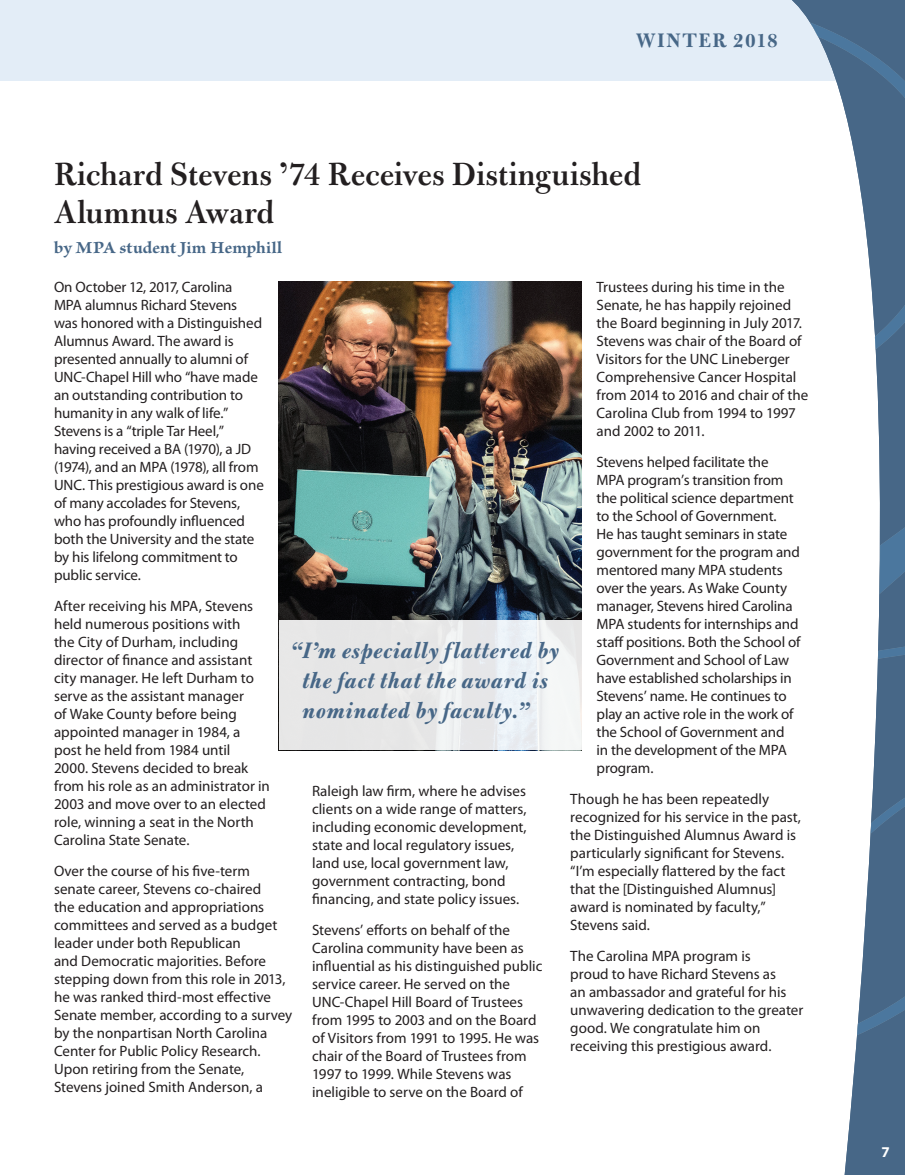
<style>
.page{position:relative;width:905px;height:1175px;background:#fff}
.page>*{position:absolute;margin:0;border:0;box-sizing:border-box;transform-origin:0 0}
.t1{font:600 34.5px/37.5px "Bulmer MT Std";color:#231f20}
.t2{font:italic 700 24px/30px "Bulmer MT Std";letter-spacing:.02em;color:#476787}
.t3{font:700 21px "Bulmer MT Std";letter-spacing:.065em;color:#476787}
.t4{font:700 18px "Brioso Pro";letter-spacing:.005em;color:#476787}
.t5{font:15px/18px "Myriad Pro";letter-spacing:-.005em;color:#231f20}
.t6{font:700 15px "Myriad Pro";color:#fff}
</style>
<div class="page">
<div style="left:0;top:0;width:904px;height:81px;background:#e3edf7"></div>
<svg style="left:844px;top:1152px;width:60px;height:22px"></svg>
<svg style="left:792px;top:0;width:112px;height:1152px"></svg>
<img style="left:279px;top:281px;width:302px;height:339px">
<div style="left:279px;top:620px;width:304px;height:130px;background:linear-gradient(to right,#e4e3e3,#eff2f4)"></div>
<h3 class="t3" style="left:636px;top:29px;width:143px">WINTER 2018</h3>
<h1 class="t1" style="left:54px;top:156px;width:588px">Richard Stevens ’74 Receives Distinguished<br>Alumnus Award</h1>
<p class="t4" style="left:54px;top:238px;width:230px">by MPA student Jim Hemphill</p>
<p class="t5" style="left:54px;top:278px;width:211px">On October 12, 2017, Carolina<br>MPA alumnus Richard Stevens was honored with a Distinguished<br>Alumnus Award. The award is presented annually to alumni of<br>UNC-Chapel Hill who “have made an outstanding contribution to humanity in any walk of life.”<br>Stevens is a “triple Tar Heel,” having received a BA (1970), a JD (1974), and an MPA (1978), all from<br>UNC. This prestigious award is one of many accolades for Stevens, who has profoundly influenced both the University and the state by his lifelong commitment to public service.</p>
<p class="t5" style="left:54px;top:597px;width:217px">After receiving his MPA, Stevens held numerous positions with<br>the City of Durham, including director of finance and assistant city manager. He left Durham to serve as the assistant manager<br>of Wake County before being appointed manager in 1984, a post he held from 1984 until<br>2000. Stevens decided to break from his role as an administrator in<br>2003 and move over to an elected role, winning a seat in the North<br>Carolina State Senate.</p>
<p class="t5" style="left:54px;top:862px;width:240px">Over the course of his five-term senate career, Stevens co-chaired<br>the education and appropriations committees and served as a budget leader under both Republican<br>and Democratic majorities. Before stepping down from this role in 2013, he was ranked third-most effective Senate member, according to a survey by the nonpartisan North Carolina Center for Public Policy Research.<br>Upon retiring from the Senate, Stevens joined Smith Anderson, a</p>
<p class="t5" style="left:596px;top:278px;width:213px">Trustees during his time in the<br>Senate, he has happily rejoined the Board beginning in July 2017.<br>Stevens was chair of the Board of<br>Visitors for the UNC Lineberger<br>Comprehensive Cancer Hospital from 2014 to 2016 and chair of the<br>Carolina Club from 1994 to 1997 and 2002 to 2011.</p>
<p class="t5" style="left:596px;top:453px;width:205px">Stevens helped facilitate the<br>MPA program’s transition from the political science department to the School of Government.<br>He has taught seminars in state government for the program and mentored many MPA students over the years. As Wake County manager, Stevens hired Carolina<br>MPA students for internships and staff positions. Both the School of<br>Government and School of Law have established scholarships in<br>Stevens’ name. He continues to play an active role in the work of the School of Government and<br>in the development of the MPA program.</p>
<p class="t5" style="left:570px;top:790px;width:232px">Though he has been repeatedly recognized for his service in the past, the Distinguished Alumnus Award is particularly significant for Stevens. “I’m especially flattered by the fact that the [Distinguished Alumnus] award is nominated by faculty,”<br>Stevens said.</p>
<p class="t5" style="left:570px;top:946px;width:234px">The Carolina MPA program is<br>proud to have Richard Stevens as<br>an ambassador and grateful for his unwavering dedication to the greater good. We congratulate him on receiving this prestigious award.</p>
<h2 class="t2" style="left:302px;top:636px;width:259px;text-indent:-12px">“I’m especially flattered by the fact that the award is nominated by faculty.”</h2>
<p class="t5" style="left:312px;top:782px;width:216px">Raleigh law firm, where he advises clients on a wide range of matters, including economic development, state and local regulatory issues, land use, local government law, government contracting, bond financing, and state policy issues.</p>
<p class="t5" style="left:312px;top:921px;width:232px">Stevens’ efforts on behalf of the Carolina community have been as influential as his distinguished public service career. He served on the UNC-Chapel Hill Board of Trustees from 1995 to 2003 and on the Board of Visitors from 1991 to 1995. He was chair of the Board of Trustees from 1997 to 1999. While Stevens was ineligible to serve on the Board of</p>
<p class="t6" style="left:881px;top:1141px;width:10px">7</p>
</div>
